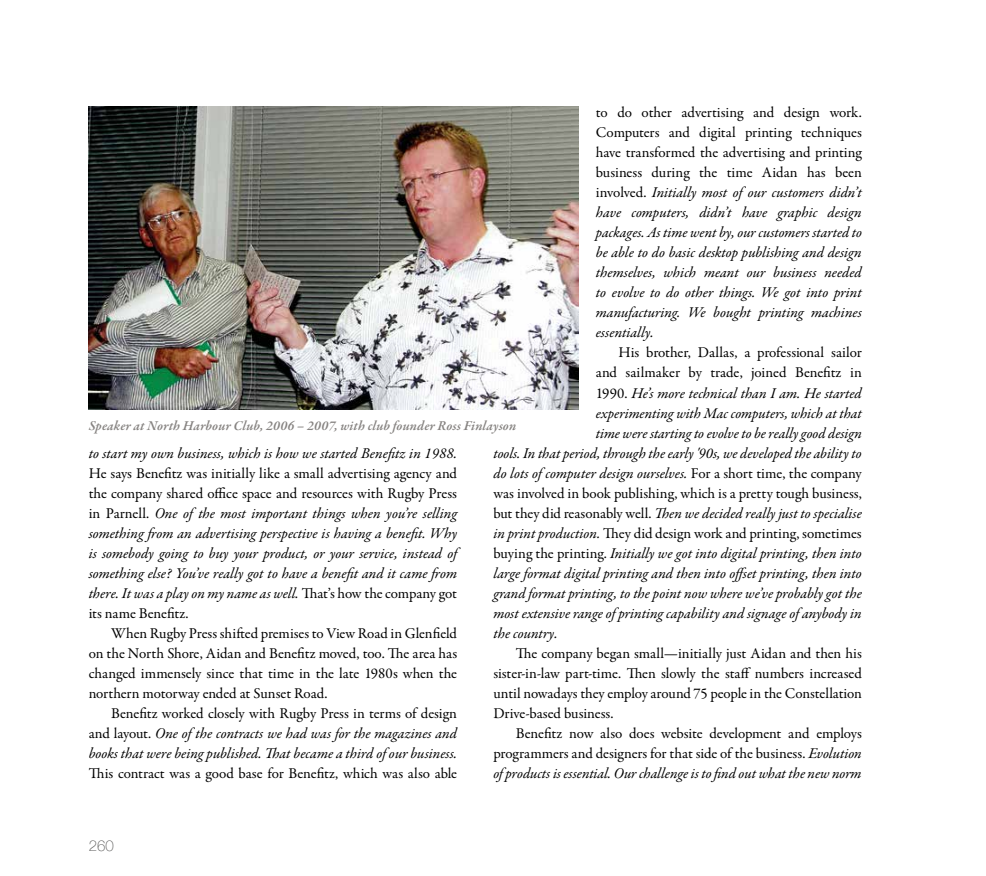
<style>
.page{position:relative;width:986px;height:876px;background:#fff}
.page>*{position:absolute;margin:0;border:0;box-sizing:border-box;transform-origin:0 0}
.t1{font:italic 15px/20px "Garamond Premr Pro";letter-spacing:-.005em;color:#000;text-align:justify}
.t2{font:15px/20px "Garamond Premr Pro";letter-spacing:-.005em;color:#000;text-align:justify}
.t3{font:100 15px "Helvetica Neue";color:#565655}
.t4{font:italic 600 13.75px "Garamond Premr Pro";letter-spacing:.01em;color:#868381}
.s1{font-style:normal}
.s2{font-style:italic}
</style>
<div class="page">
<img style="left:89px;top:107px;width:489px;height:302px">
<p class="t1" style="left:595px;top:103px;width:267px"><span class="s1">to do other advertising and design work.<br>Computers and digital printing techniques have transformed the advertising and printing business during the time Aidan has been involved.</span> Initially most of our customers didn’t have computers, didn’t have graphic design packages. As time went by, our customers started to be able to do basic desktop publishing and design themselves, which meant our business needed to evolve to do other things. We got into print manufacturing. We bought printing machines essentially.</p>
<p class="t2" style="left:618px;top:343px;width:245px">His brother, Dallas, a professional sailor</p>
<p class="t2" style="left:595px;top:363px;width:267px">and sailmaker by trade, joined Benefitz in</p>
<p class="t1" style="left:595px;top:383px;width:267px"><span class="s1">1990.</span> He’s more technical than I am. He started</p>
<p class="t1" style="left:595px;top:403px;width:267px">experimenting with Mac computers, which at that</p>
<p class="t1" style="left:595px;top:423px;width:267px">time were starting to evolve to be really good design</p>
<p class="t1" style="left:493px;top:443px;width:370px">tools. In that period, through the early '90s, we developed the ability to</p>
<p class="t1" style="left:493px;top:463px;width:370px">do lots of computer design ourselves. <span class="s1">For a short time, the company</span></p>
<p class="t2" style="left:493px;top:483px;width:370px">was involved in book publishing, which is a pretty tough business,</p>
<p class="t1" style="left:493px;top:503px;width:370px"><span class="s1">but they did reasonably well.</span> Then we decided really just to specialise</p>
<p class="t2" style="left:493px;top:523px;width:370px"><span class="s2">in print production.</span> They did design work and printing, sometimes</p>
<p class="t1" style="left:493px;top:543px;width:370px"><span class="s1">buying the printing.</span> Initially we got into digital printing, then into</p>
<p class="t1" style="left:493px;top:563px;width:370px">large format digital printing and then into offset printing, then into</p>
<p class="t1" style="left:493px;top:583px;width:370px">grand format printing, to the point now where we’ve probably got the</p>
<p class="t1" style="left:493px;top:603px;width:370px">most extensive range of printing capability and signage of anybody in</p>
<p class="t1" style="left:493px;top:623px;width:66px">the country.</p>
<p class="t2" style="left:493px;top:643px;width:370px;text-indent:22px">The company began small—initially just Aidan and then his sister-in-law part-time. Then slowly the staff numbers increased until nowadays they employ around 75 people in the Constellation Drive-based business.</p>
<p class="t2" style="left:493px;top:723px;width:370px;text-indent:22px">Benefitz now also does website development and employs programmers and designers for that side of the business. <span class="s2">Evolution of products is essential. Our challenge is to find out what the new norm</span></p>
<p class="t4" style="left:89px;top:417px;width:429px">Speaker at North Harbour Club, 2006 – 2007, with club founder Ross Finlayson</p>
<p class="t1" style="left:89px;top:443px;width:370px">to start my own business, which is how we started Benefitz in 1988.</p>
<p class="t1" style="left:89px;top:463px;width:370px"><span class="s1">He says Benefitz was initially like a small advertising agency and the company shared office space and resources with Rugby Press in Parnell.</span> One of the most important things when you’re selling something from an advertising perspective is having a benefit. Why is somebody going to buy your product, or your service, instead of something else? You’ve really got to have a benefit and it came from there. It was a play on my name as well. <span class="s1">That’s how the company got its name Benefitz.</span></p>
<p class="t2" style="left:89px;top:623px;width:370px;text-indent:22px">When Rugby Press shifted premises to View Road in Glenfield on the North Shore, Aidan and Benefitz moved, too. The area has changed immensely since that time in the late 1980s when the northern motorway ended at Sunset Road.</p>
<p class="t1" style="left:89px;top:703px;width:370px;text-indent:22px"><span class="s1">Benefitz worked closely with Rugby Press in terms of design and layout.</span> One of the contracts we had was for the magazines and books that were being published. That became a third of our business.</p>
<p class="t2" style="left:89px;top:763px;width:370px">This contract was a good base for Benefitz, which was also able</p>
<p class="t3" style="left:89px;top:834px;width:27px">260</p>
</div>
